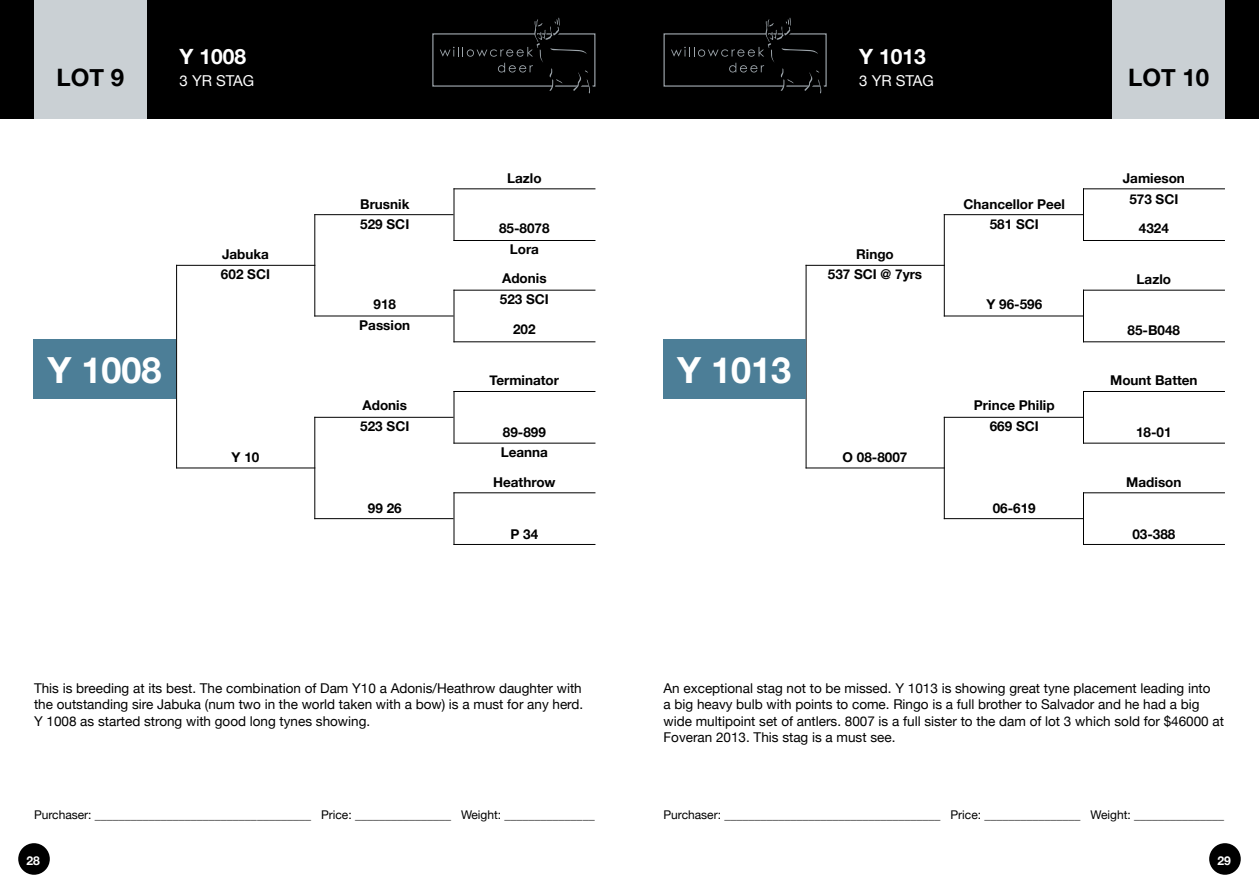
<style>
.page{position:relative;width:1259px;height:893px;background:#fff}
.page>*{position:absolute;margin:0;border:0;box-sizing:border-box;transform-origin:0 0}
.t1{font:700 36px "Helvetica Neue";color:#fff}
.t2{font:700 24px "Helvetica Neue";color:#000}
.t3{font:700 21px "Helvetica Neue";color:#fff}
.t4{font:15px "Helvetica Neue";color:#fff}
.t5{font:13.5px/16.2px "Helvetica Neue";color:#000;text-align:justify}
.t6{font:700 13.5px/20.5px "Helvetica Neue";color:#000;text-align:center}
.t7{font:700 12.15px "Helvetica Neue";color:#fff}
.t8{font:12px "Helvetica Neue";color:#000}
</style>
<div class="page">
<div style="left:18px;top:843px;width:32px;height:32px;background:#000;border-radius:50%"></div>
<div style="left:1209px;top:843px;width:31px;height:32px;background:#000;border-radius:50%"></div>
<div style="left:0;top:0;width:1259px;height:119px;background:#000"></div>
<div style="left:432px;top:33px;width:163px;height:54px;border:1px solid #9da5ab"></div>
<svg style="left:440px;top:17px;width:153px;height:77px"></svg>
<div style="left:663px;top:33px;width:163px;height:54px;border:1px solid #9da5ab"></div>
<svg style="left:671px;top:17px;width:153px;height:77px"></svg>
<div style="left:34px;top:0;width:113px;height:119px;background:#cad0d4"></div>
<div style="left:1112px;top:0;width:113px;height:119px;background:#cad0d4"></div>
<hr style="left:176px;top:265px;width:1px;height:203px;background:#000">
<hr style="left:176px;top:467px;width:139px;height:1px;background:#000">
<hr style="left:314px;top:417px;width:1px;height:102px;background:#000">
<hr style="left:314px;top:417px;width:139px;height:1px;background:#000">
<hr style="left:314px;top:518px;width:139px;height:1px;background:#000">
<hr style="left:453px;top:391px;width:1px;height:53px;background:#000">
<hr style="left:453px;top:492px;width:1px;height:53px;background:#000">
<hr style="left:453px;top:391px;width:142px;height:1px;background:#000">
<hr style="left:453px;top:443px;width:142px;height:1px;background:#000">
<hr style="left:453px;top:492px;width:142px;height:1px;background:#000">
<hr style="left:453px;top:544px;width:142px;height:1px;background:#000">
<div style="left:33px;top:339px;width:143px;height:60px;background:#4c7e97"></div>
<hr style="left:176px;top:265px;width:139px;height:1px;background:#000">
<hr style="left:314px;top:214px;width:1px;height:102px;background:#000">
<hr style="left:314px;top:214px;width:139px;height:1px;background:#000">
<hr style="left:314px;top:315px;width:139px;height:1px;background:#000">
<hr style="left:453px;top:188px;width:1px;height:53px;background:#000">
<hr style="left:453px;top:290px;width:1px;height:52px;background:#000">
<hr style="left:453px;top:188px;width:142px;height:1px;background:#000">
<hr style="left:453px;top:240px;width:142px;height:1px;background:#000">
<hr style="left:453px;top:290px;width:142px;height:1px;background:#000">
<hr style="left:453px;top:341px;width:142px;height:1px;background:#000">
<hr style="left:805px;top:265px;width:1px;height:203px;background:#000">
<hr style="left:805px;top:265px;width:139px;height:1px;background:#000">
<hr style="left:943px;top:214px;width:1px;height:102px;background:#000">
<hr style="left:943px;top:214px;width:140px;height:1px;background:#000">
<hr style="left:943px;top:315px;width:140px;height:1px;background:#000">
<hr style="left:1083px;top:188px;width:1px;height:53px;background:#000">
<hr style="left:1083px;top:290px;width:1px;height:52px;background:#000">
<hr style="left:1083px;top:188px;width:142px;height:1px;background:#000">
<hr style="left:1083px;top:240px;width:142px;height:1px;background:#000">
<hr style="left:1083px;top:290px;width:142px;height:1px;background:#000">
<hr style="left:1083px;top:341px;width:142px;height:1px;background:#000">
<hr style="left:805px;top:467px;width:139px;height:1px;background:#000">
<hr style="left:943px;top:417px;width:1px;height:102px;background:#000">
<hr style="left:943px;top:417px;width:140px;height:1px;background:#000">
<hr style="left:943px;top:518px;width:140px;height:1px;background:#000">
<hr style="left:1083px;top:391px;width:1px;height:53px;background:#000">
<hr style="left:1083px;top:492px;width:1px;height:53px;background:#000">
<hr style="left:1083px;top:391px;width:142px;height:1px;background:#000">
<hr style="left:1083px;top:443px;width:142px;height:1px;background:#000">
<hr style="left:1083px;top:492px;width:142px;height:1px;background:#000">
<hr style="left:1083px;top:544px;width:142px;height:1px;background:#000">
<div style="left:662px;top:339px;width:143px;height:60px;background:#4c7e97"></div>
<h3 class="t3" style="left:179px;top:37px;width:68px">Y 1008</h3>
<p class="t4" style="left:179px;top:68px;width:47px">3 yr stag</p>
<h2 class="t2" style="left:1128px;top:56px;width:82px">LOT 10</h2>
<h3 class="t3" style="left:859px;top:37px;width:68px">Y 1013</h3>
<h2 class="t2" style="left:57px;top:56px;width:69px">LOT 9</h2>
<p class="t4" style="left:859px;top:68px;width:47px">3 yr stag</p>
<p class="t6" style="left:221px;top:243px;width:51px;text-align:left">Jabuka<br>602 SCI</p>
<p class="t6" style="left:360px;top:193px;width:51px;text-align:left">Brusnik<br>529 SCI</p>
<p class="t6" style="left:359px;top:294px;width:52px">918<br>Passion</p>
<p class="t6" style="left:507px;top:167px;width:36px">Lazlo</p>
<p class="t6" style="left:499px;top:218px;width:52px">85-8078<br>Lora</p>
<p class="t6" style="left:500px;top:268px;width:51px;text-align:left">Adonis<br>523 SCI</p>
<p class="t6" style="left:513px;top:318px;width:24px">202</p>
<p class="t6" style="left:828px;top:243px;width:96px">Ringo<br>537 SCI @ 7yrs</p>
<p class="t6" style="left:963px;top:193px;width:103px">Chancellor Peel<br>581 SCI</p>
<p class="t6" style="left:986px;top:294px;width:57px">Y 96-596</p>
<p class="t6" style="left:1122px;top:167px;width:64px">Jamieson<br>573 SCI</p>
<p class="t6" style="left:1138px;top:218px;width:32px">4324</p>
<p class="t6" style="left:1136px;top:269px;width:36px">Lazlo</p>
<p class="t6" style="left:1127px;top:319px;width:54px">85-B048</p>
<h1 class="t1" style="left:47px;top:337px;width:116px">Y 1008</h1>
<p class="t6" style="left:489px;top:370px;width:71px">Terminator</p>
<h1 class="t1" style="left:677px;top:337px;width:116px">Y 1013</h1>
<p class="t6" style="left:1110px;top:370px;width:89px">Mount Batten</p>
<p class="t6" style="left:232px;top:446px;width:29px">Y 10</p>
<p class="t6" style="left:360px;top:395px;width:51px;text-align:left">Adonis<br>523 SCI</p>
<p class="t6" style="left:501px;top:421px;width:49px;text-align:left">89-899<br>Leanna</p>
<p class="t6" style="left:493px;top:472px;width:64px">Heathrow</p>
<p class="t6" style="left:842px;top:446px;width:66px">O 08-8007</p>
<p class="t6" style="left:974px;top:395px;width:82px">Prince Philip<br>669 SCI</p>
<p class="t6" style="left:1136px;top:421px;width:37px">18-01</p>
<p class="t6" style="left:1126px;top:472px;width:57px">Madison</p>
<p class="t6" style="left:368px;top:497px;width:35px">99 26</p>
<p class="t6" style="left:992px;top:497px;width:45px">06-619</p>
<p class="t6" style="left:510px;top:523px;width:29px">P 34</p>
<p class="t6" style="left:1132px;top:523px;width:45px">03-388</p>
<p class="t5" style="left:34px;top:679px;width:551px">This is breeding at its best. The combination of Dam Y10 a Adonis/Heathrow daughter with the outstanding sire Jabuka (num two in the world taken with a bow) is a must for any herd.<br>Y 1008 as started strong with good long tynes showing.</p>
<p class="t5" style="left:663px;top:679px;width:562px;text-align:left">An exceptional stag not to be missed. Y 1013 is showing great tyne placement leading into<br>a big heavy bulb with points to come. Ringo is a full brother to Salvador and he had a big wide multipoint set of antlers. 8007 is a full sister to the dam of lot 3 which sold for $46000 at Foveran 2013. This stag is a must see.</p>
<p class="t8" style="left:34px;top:805px;width:562px">Purchaser: ____________________________________ Price: ________________ Weight: _______________</p>
<p class="t8" style="left:663px;top:805px;width:562px">Purchaser: ____________________________________ Price: ________________ Weight: _______________</p>
<p class="t7" style="left:26px;top:850px;width:15px">28</p>
<p class="t7" style="left:1217px;top:850px;width:15px">29</p>
</div>
